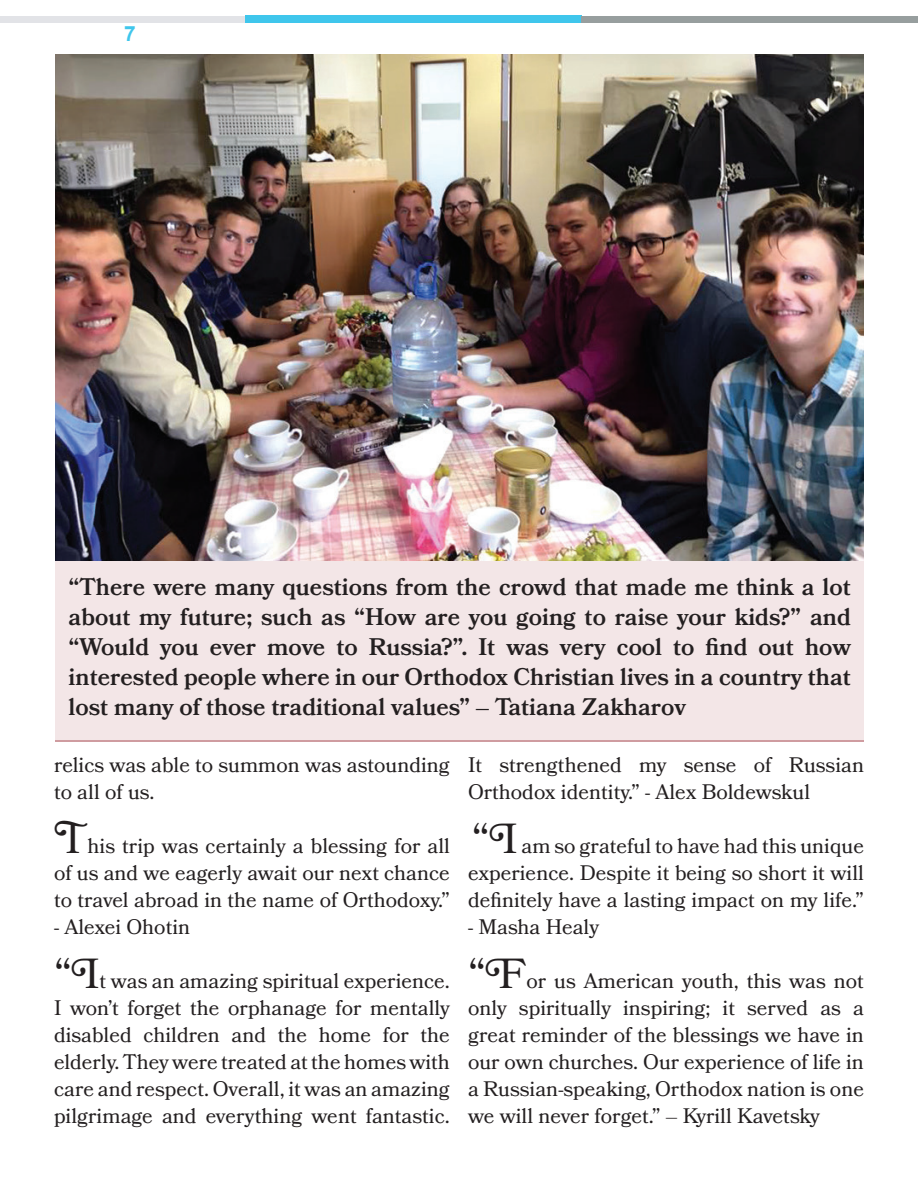
<style>
.page{position:relative;width:918px;height:1188px;background:#fff}
.page>*{position:absolute;margin:0;border:0;box-sizing:border-box;transform-origin:0 0}
.t1{font:600 24px/30px "Bookmania";color:#231f20;text-align:justify}
.t2{font:21px/27px "Bookmania";color:#231f20;text-align:justify}
.t3{font:700 21px "Arial";color:#3fc6ec}
.s1{font-size:42px}
</style>
<div class="page">
<div style="left:0;top:16px;width:245px;height:7px;background:#e2e3e7"></div>
<div style="left:245px;top:16px;width:337px;height:7px;background:#3fc6ec"></div>
<div style="left:582px;top:16px;width:336px;height:7px;background:#979e9e"></div>
<div style="left:56px;top:559px;width:808px;height:182px;background:#f3e6e7"></div>
<img style="left:56px;top:54px;width:808px;height:506px">
<hr style="left:55px;top:740px;width:809px;height:2px;background:#cf9ca0">
<p class="t3" style="left:124px;top:20px;width:13px">7</p>
<p class="t1" style="left:69px;top:572px;width:784px">“There were many questions from the crowd that made me think a lot about my future; such as “How are you going to raise your kids?” and “Would you ever move to Russia?”. It was very cool to find out how interested people where in our Orthodox Christian lives in a country that lost many of those traditional values” – Tatiana Zakharov</p>
<p class="t2" style="left:54px;top:751px;width:397px">relics was able to summon was astounding to all of us.</p>
<p class="t2" style="left:54px;top:832px;width:398px"><span class="s1">T</span>his trip was certainly a blessing for all of us and we eagerly await our next chance to travel abroad in the name of Orthodoxy.”</p>
<p class="t2" style="left:54px;top:913px;width:138px">- Alexei Ohotin</p>
<p class="t2" style="left:54px;top:967px;width:398px"><span class="s1">“I</span>t was an amazing spiritual experience.<br>I won’t forget the orphanage for mentally disabled children and the home for the elderly. They were treated at the homes with care and respect. Overall, it was an amazing pilgrimage and everything went fantastic.</p>
<p class="t2" style="left:468px;top:751px;width:398px">It strengthened my sense of Russian<br>Orthodox identity.” - Alex Boldewskul</p>
<p class="t2" style="left:468px;top:832px;width:398px"><span class="s1">“I</span> am so grateful to have had this unique experience. Despite it being so short it will definitely have a lasting impact on my life.”</p>
<p class="t2" style="left:468px;top:913px;width:133px">- Masha Healy</p>
<p class="t2" style="left:468px;top:967px;width:398px"><span class="s1">“F</span>or us American youth, this was not only spiritually inspiring; it served as a great reminder of the blessings we have in our own churches. Our experience of life in a Russian-speaking, Orthodox nation is one we will never forget.” – Kyrill Kavetsky</p>
</div>
